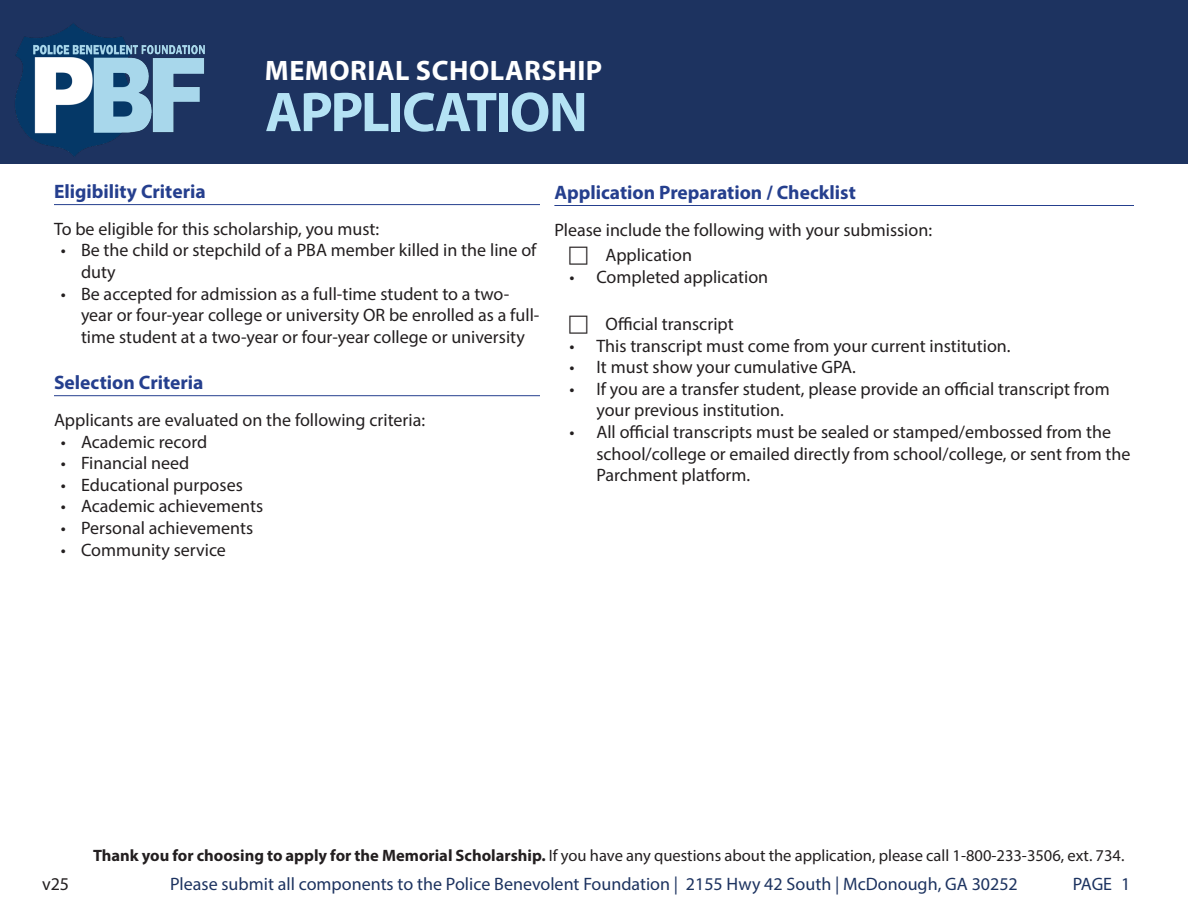
<style>
.page{position:relative;width:1188px;height:918px;background:#fff}
.page>*{position:absolute;margin:0;border:0;box-sizing:border-box;transform-origin:0 0}
.t1{font:700 56.55px "Myriad Pro";letter-spacing:-.035em;color:#b4e2f4}
.t2{font:700 28.2px "Myriad Pro";letter-spacing:.02em;color:#fff}
.Form_Section_Headings{font:700 19.5px "Myriad Pro";color:#253f8e}
.t3{font:18px/21.6px "Myriad Pro";color:#231f20}
.t4{font:18px "Myriad Pro";color:#1d3360}
.t5{font:16.5px "Myriad Pro";color:#231f20}
.s1{font-weight:700}
</style>
<div class="page">
<div style="left:0;top:0;width:1188px;height:164px;background:#1d3360"></div>
<img style="left:15px;top:23px;width:190px;height:133px">
<hr style="left:54px;top:204px;width:486px;height:1px;background:#253f8e">
<hr style="left:54px;top:395px;width:486px;height:1px;background:#253f8e">
<hr style="left:554px;top:205px;width:580px;height:1px;background:#253f8e">
<h2 class="t2" style="left:265px;top:52px;width:339px">MEMORIAL SCHOLARSHIP</h2>
<h1 class="t1" style="left:265px;top:75px;width:324px">APPLICATION</h1>
<p class="Form_Section_Headings" style="left:54px;top:179px;width:153px">Eligibility Criteria</p>
<p class="t3" style="left:54px;top:218px;width:327px">To be eligible for this scholarship, you must:</p>
<p class="t3" style="left:81px;top:239px;width:457px;text-indent:-20px">• Be the child or stepchild of a PBA member killed in the line of duty</p>
<p class="t3" style="left:81px;top:283px;width:460px;text-indent:-20px">• Be accepted for admission as a full-time student to a two&shy;year or four-year college or university OR be enrolled as a full&shy;time student at a two-year or four-year college or university</p>
<p class="Form_Section_Headings" style="left:54px;top:370px;width:151px">Selection Criteria</p>
<p class="t3" style="left:54px;top:409px;width:373px">Applicants are evaluated on the following criteria:</p>
<p class="t3" style="left:61px;top:430px;width:148px">• Academic record</p>
<p class="t3" style="left:61px;top:452px;width:130px">• Financial need</p>
<p class="t3" style="left:61px;top:474px;width:184px">• Educational purposes</p>
<p class="t3" style="left:61px;top:495px;width:204px">• Academic achievements</p>
<p class="t3" style="left:61px;top:517px;width:194px">• Personal achievements</p>
<p class="t3" style="left:61px;top:538px;width:167px">• Community service</p>
<p class="Form_Section_Headings" style="left:554px;top:180px;width:303px">Application Preparation / Checklist</p>
<p class="t3" style="left:554px;top:219px;width:379px">Please include the following with your submission:</p>
<p class="t3" style="left:605px;top:244px;width:88px">Application</p>
<p class="t3" style="left:569px;top:266px;width:200px">• Completed application</p>
<p class="t3" style="left:605px;top:313px;width:130px">Official transcript</p>
<p class="t3" style="left:569px;top:334px;width:443px">• This transcript must come from your current institution.</p>
<p class="t3" style="left:569px;top:356px;width:288px">• It must show your cumulative GPA.</p>
<p class="t3" style="left:596px;top:378px;width:515px;text-indent:-27px">• If you are a transfer student, please provide an official transcript from your previous institution.</p>
<p class="t3" style="left:596px;top:421px;width:536px;text-indent:-27px">• All official transcripts must be sealed or stamped/embossed from the school/college or emailed directly from school/college, or sent from the<br>Parchment platform.</p>
<p class="t3" style="left:42px;top:873px;width:29px">v25</p>
<p class="t5" style="left:93px;top:845px;width:1033px"><span class="s1">Thank you for choosing to apply for the Memorial Scholarship.</span> If you have any questions about the application, please call 1-800-233-3506, ext. 734.</p>
<p class="t4" style="left:170px;top:873px;width:849px">Please submit all components to the Police Benevolent Foundation | 2155 Hwy 42 South | McDonough, GA 30252</p>
<p class="t4" style="left:1073px;top:873px;width:59px">PAGE 1</p>
</div>
